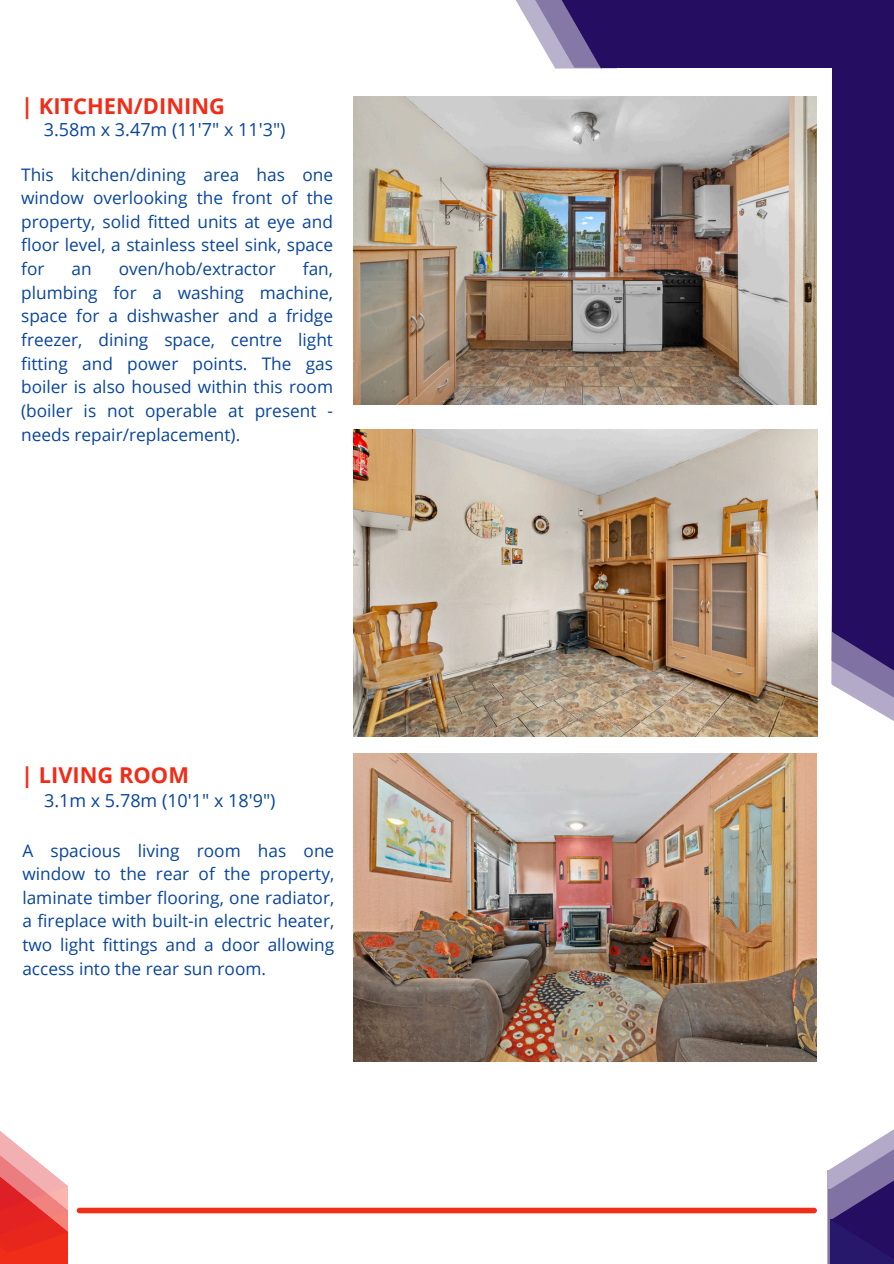
<style>
.page{position:relative;width:894px;height:1264px;background:#fff}
.page>*{position:absolute;margin:0;border:0;box-sizing:border-box;transform-origin:0 0}
.t1{font:700 21.9px "Open Sans";color:#ef2d19}
.t2{font:18px "Open Sans";color:#08459d}
.t3{font:17.25px/23.7px "Open Sans";color:#08459d;text-align:justify}
</style>
<div class="page">
<svg style="left:515px;top:0;width:13px;height:21px"></svg>
<svg style="left:528px;top:0;width:27px;height:68px;fill:#b9b2cd"></svg>
<div style="left:602px;top:0;width:291px;height:68px;background:#250e62"></div>
<svg style="left:831px;top:585px;width:62px;height:136px"></svg>
<div style="left:832px;top:0;width:61px;height:631px;background:#250e62"></div>
<svg style="left:832px;top:631px;width:61px;height:60px;background:#6c5d95"></svg>
<svg style="left:555px;top:0;width:62px;height:69px"></svg>
<svg style="left:827px;top:1130px;width:66px;height:133px"></svg>
<svg style="left:0;top:1131px;width:69px;height:132px"></svg>
<div style="left:79px;top:1207px;width:735px;height:6px;background:#ef2d19"></div>
<img style="left:353px;top:97px;width:463px;height:307px">
<img style="left:354px;top:429px;width:462px;height:307px">
<img style="left:353px;top:753px;width:463px;height:308px">
<p class="t1" style="left:21px;top:91px;width:205px">| KITCHEN/DINING</p>
<p class="t2" style="left:44px;top:117px;width:243px">3.58m x 3.47m (11'7" x 11'3")</p>
<p class="t3" style="left:21px;top:162px;width:313px">This kitchen/dining area has one window overlooking the front of the property, solid fitted units at eye and floor level, a stainless steel sink, space for</p>
<p class="t3" style="left:21px;top:256px;width:313px;text-indent:281px">fan, plumbing for a washing machine, space for a dishwasher and a fridge freezer, dining space, centre light fitting and power points. The gas boiler is also housed within this room (boiler is not operable at present - needs repair/replacement).</p>
<p class="t3" style="left:72px;top:256px;width:22px">an</p>
<p class="t3" style="left:119px;top:256px;width:158px">oven/hob/extractor</p>
<p class="t1" style="left:21px;top:759px;width:169px">| LIVING ROOM</p>
<h1 class="t2" style="left:44px;top:788px;width:233px">3.1m x 5.78m (10'1" x 18'9")</h1>
<p class="t3" style="left:22px;top:838px;width:313px">A spacious living room has one window to the rear of the property, laminate timber flooring, one radiator, a fireplace with built-in electric heater, two light fittings and a door allowing access into the rear sun room.</p>
</div>
